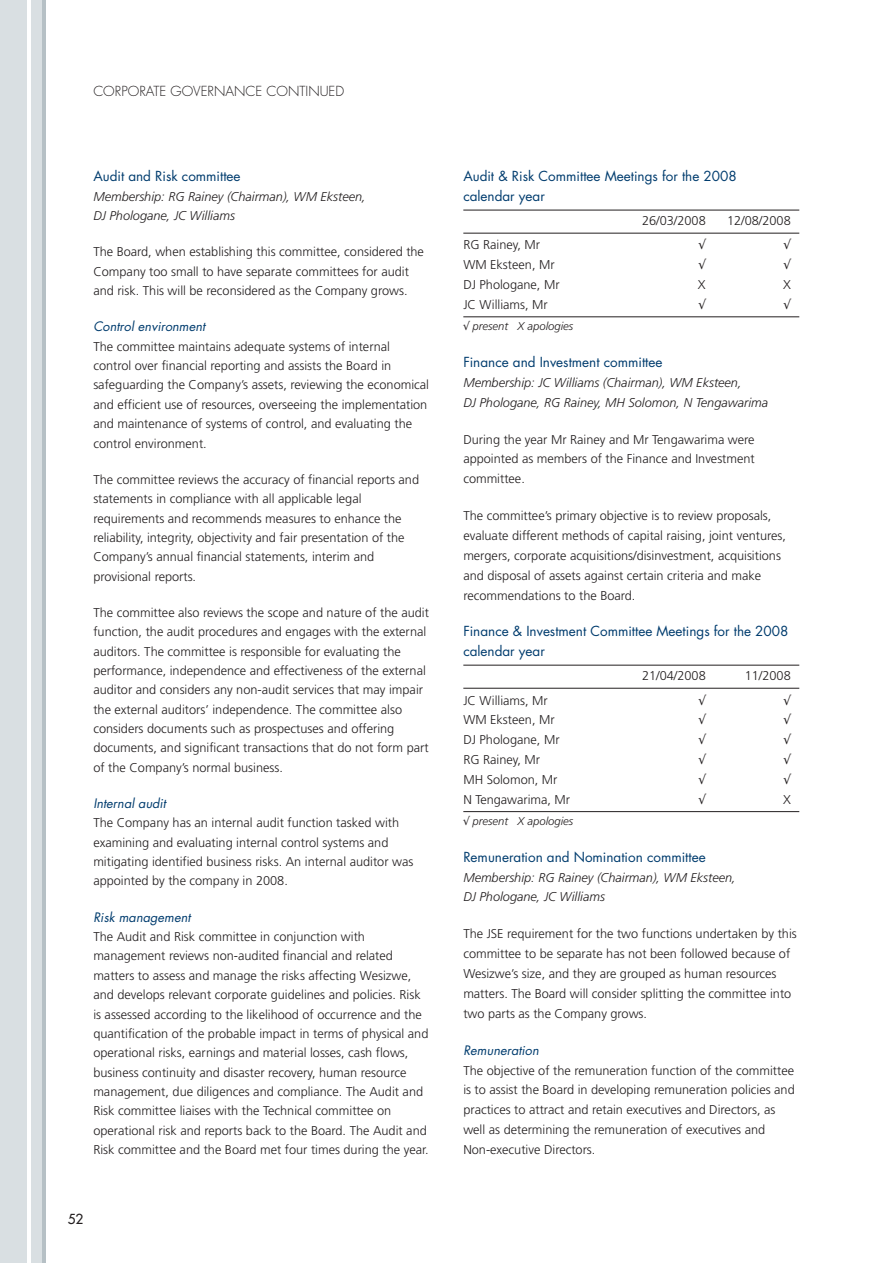
<style>
.page{position:relative;width:893px;height:1263px;background:#fff}
.page>*{position:absolute;margin:0;border:0;box-sizing:border-box;transform-origin:0 0}
.t1{font:13.5px/19.8px "Futura";color:#003c6e}
.t2{font:300 13.5px "Futura";color:#231f20}
.t3{font:13.5px "Futura";color:#231f20}
.t4{font:300 12.75px/19.4px "Frutiger";color:#231f20}
.t5{font:italic 300 12.75px/19.8px "Frutiger";color:#231f20}
.t6{font:italic 12.75px "Futura";color:#003c6e}
.t7{font:italic 300 11.25px "Frutiger";color:#231f20}
</style>
<div class="page">
<div style="left:0;top:0;width:42px;height:1263px;background:#d9dfe2"></div>
<hr style="left:43px;top:0;width:3px;height:1263px;background:#b6c0c5">
<hr style="left:28px;top:0;width:3px;height:1263px;background:#fff">
<hr style="left:463px;top:210px;width:336px;height:1px;background:#231f20">
<hr style="left:463px;top:233px;width:336px;height:1px;background:#231f20">
<hr style="left:463px;top:316px;width:336px;height:1px;background:#231f20">
<hr style="left:463px;top:665px;width:336px;height:1px;background:#231f20">
<hr style="left:463px;top:688px;width:336px;height:1px;background:#231f20">
<hr style="left:463px;top:811px;width:336px;height:1px;background:#231f20">
<p class="t2" style="left:93px;top:85px;width:252px">CORPORATE GOVERNANCE CONTINUED</p>
<p class="t1" style="left:93px;top:168px;width:149px">Audit and Risk committee</p>
<p class="t5" style="left:93px;top:188px;width:274px;line-height:19.4px">Membership: RG Rainey (Chairman), WM Eksteen,<br>DJ Phologane, JC Williams</p>
<p class="t4" style="left:93px;top:243px;width:332px">The Board, when establishing this committee, considered the<br>Company too small to have separate committees for audit and risk. This will be reconsidered as the Company grows.</p>
<p class="t6" style="left:93px;top:321px;width:116px">Control environment</p>
<p class="t4" style="left:93px;top:338px;width:337px">The committee maintains adequate systems of internal control over financial reporting and assists the Board in safeguarding the Company’s assets, reviewing the economical and efficient use of resources, overseeing the implementation and maintenance of systems of control, and evaluating the control environment.</p>
<p class="t4" style="left:93px;top:471px;width:327px">The committee reviews the accuracy of financial reports and statements in compliance with all applicable legal requirements and recommends measures to enhance the reliability, integrity, objectivity and fair presentation of the Company’s annual financial statements, interim and provisional reports.</p>
<p class="t4" style="left:93px;top:604px;width:337px">The committee also reviews the scope and nature of the audit function, the audit procedures and engages with the external auditors. The committee is responsible for evaluating the performance, independence and effectiveness of the external auditor and considers any non-audit services that may impair the external auditors’ independence. The committee also considers documents such as prospectuses and offering documents, and significant transactions that do not form part of the Company’s normal business.</p>
<p class="t6" style="left:93px;top:797px;width:76px">Internal audit</p>
<p class="t4" style="left:93px;top:814px;width:322px">The Company has an internal audit function tasked with examining and evaluating internal control systems and mitigating identified business risks. An internal auditor was appointed by the company in 2008.</p>
<p class="t6" style="left:93px;top:911px;width:101px">Risk management</p>
<p class="t4" style="left:93px;top:928px;width:337px">The Audit and Risk committee in conjunction with management reviews non-audited financial and related matters to assess and manage the risks affecting Wesizwe, and develops relevant corporate guidelines and policies. Risk is assessed according to the likelihood of occurrence and the quantification of the probable impact in terms of physical and operational risks, earnings and material losses, cash flows, business continuity and disaster recovery, human resource management, due diligences and compliance. The Audit and Risk committee liaises with the Technical committee on operational risk and reports back to the Board. The Audit and Risk committee and the Board met four times during the year.</p>
<p class="t3" style="left:68px;top:1213px;width:17px">52</p>
<p class="t1" style="left:463px;top:168px;width:275px">Audit &amp; Risk Committee Meetings for the 2008 calendar year</p>
<p class="t4" style="left:642px;top:212px;width:65px">26/03/2008</p>
<p class="t4" style="left:727px;top:212px;width:65px">12/08/2008</p>
<p class="t4" style="left:463px;top:236px;width:78px">RG Rainey, Mr</p>
<p class="t4" style="left:463px;top:256px;width:93px">WM Eksteen, Mr</p>
<p class="t4" style="left:463px;top:276px;width:98px">DJ Phologane, Mr</p>
<p class="t4" style="left:698px;top:276px;width:9px">X</p>
<p class="t4" style="left:783px;top:276px;width:9px">X</p>
<p class="t4" style="left:463px;top:296px;width:86px">JC Williams, Mr</p>
<p class="t7" style="left:463px;top:322px;width:111px">√ present X apologies</p>
<p class="t1" style="left:463px;top:353px;width:201px">Finance and Investment committee</p>
<p class="t5" style="left:463px;top:374px;width:306px">Membership: JC Williams (Chairman), WM Eksteen,<br>DJ Phologane, RG Rainey, MH Solomon, N Tengawarima</p>
<p class="t4" style="left:463px;top:430px;width:293px;line-height:19.8px;text-align:justify">During the year Mr Rainey and Mr Tengawarima were appointed as members of the Finance and Investment committee.</p>
<p class="t4" style="left:463px;top:507px;width:324px;line-height:19.8px">The committee’s primary objective is to review proposals, evaluate different methods of capital raising, joint ventures, mergers, corporate acquisitions/disinvestment, acquisitions and disposal of assets against certain criteria and make recommendations to the Board.</p>
<p class="t1" style="left:463px;top:623px;width:327px">Finance &amp; Investment Committee Meetings for the 2008 calendar year</p>
<p class="t4" style="left:642px;top:667px;width:65px">21/04/2008</p>
<p class="t4" style="left:745px;top:667px;width:48px">11/2008</p>
<p class="t4" style="left:463px;top:691px;width:86px">JC Williams, Mr</p>
<p class="t4" style="left:463px;top:711px;width:93px">WM Eksteen, Mr</p>
<p class="t4" style="left:463px;top:731px;width:98px">DJ Phologane, Mr</p>
<p class="t4" style="left:463px;top:751px;width:78px">RG Rainey, Mr</p>
<p class="t4" style="left:463px;top:771px;width:96px">MH Solomon, Mr</p>
<p class="t4" style="left:463px;top:791px;width:108px">N Tengawarima, Mr</p>
<p class="t4" style="left:783px;top:791px;width:9px">X</p>
<p class="t7" style="left:463px;top:816px;width:111px">√ present X apologies</p>
<p class="t1" style="left:463px;top:848px;width:244px">Remuneration and Nomination committee</p>
<p class="t5" style="left:463px;top:868px;width:274px">Membership: RG Rainey (Chairman), WM Eksteen,<br>DJ Phologane, JC Williams</p>
<p class="t4" style="left:463px;top:925px;width:335px;line-height:19.8px">The JSE requirement for the two functions undertaken by this committee to be separate has not been followed because of Wesizwe’s size, and they are grouped as human resources matters. The Board will consider splitting the committee into two parts as the Company grows.</p>
<p class="t6" style="left:463px;top:1044px;width:79px">Remuneration</p>
<p class="t4" style="left:463px;top:1061px;width:333px;line-height:19.8px">The objective of the remuneration function of the committee is to assist the Board in developing remuneration policies and practices to attract and retain executives and Directors, as well as determining the remuneration of executives and Non-executive Directors.</p>
</div>
